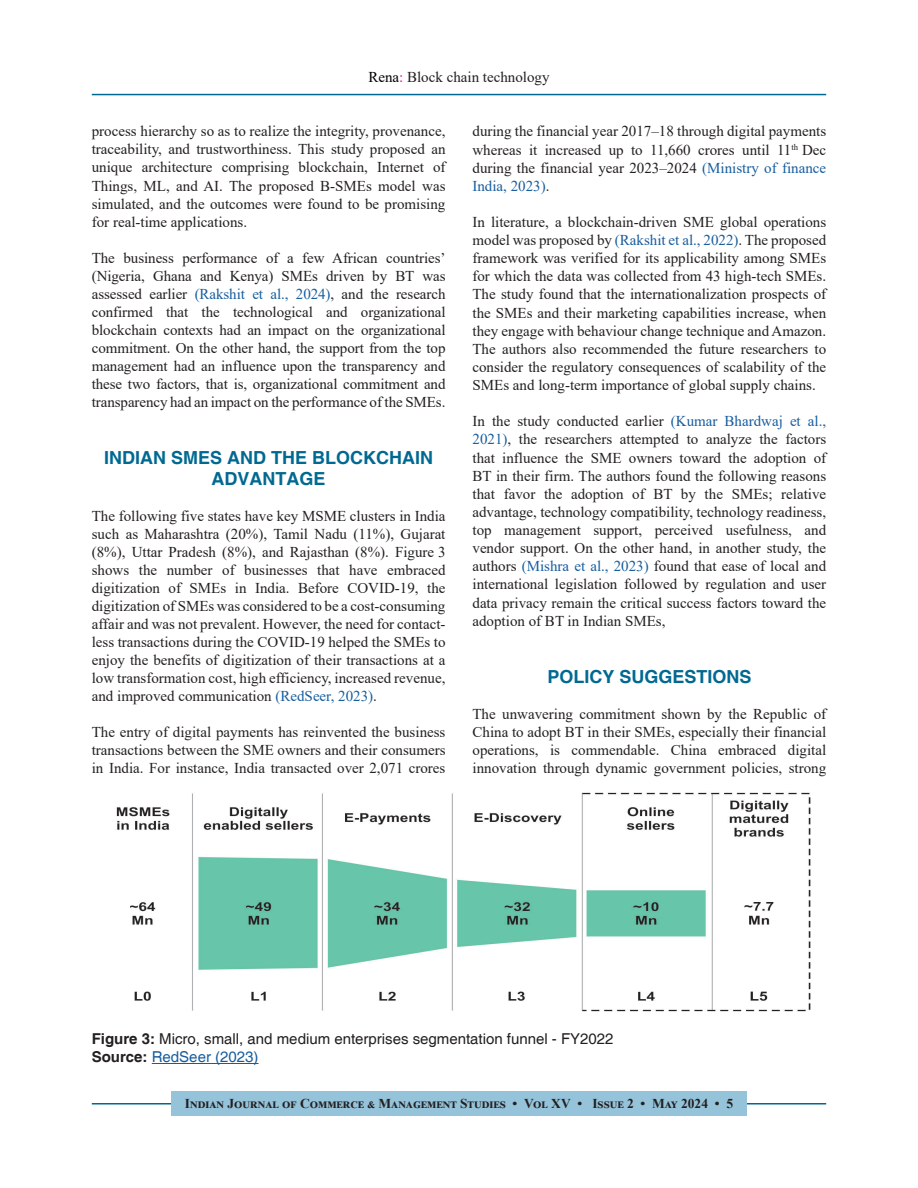
<style>
.page{position:relative;width:918px;height:1188px;background:#fff}
.page>*{position:absolute;margin:0;border:0;box-sizing:border-box;transform-origin:0 0}
.t1{font:700 18px/21px "Helvetica";color:#006991;text-align:center}
.TX{font:15px/18.1px "Times New Roman";color:#231f20;text-align:justify}
.FGC{font:15px "Helvetica";color:#231f20}
.FGC-2{font:15px "Helvetica";color:#175d9e}
.t2{font:700 13.5px "Times New Roman";letter-spacing:.005em;color:#231f20}
.s1{color:#000}
.s2{color:#ed028c}
.s3{color:#175d9e}
.s4{font-weight:700}
.s5{font-weight:700;color:#231f20}
</style>
<div class="page">
<hr style="left:92px;top:94px;width:734px;height:1px;background:#006991">
<hr style="left:92px;top:1103px;width:734px;height:2px;background:#006991">
<div style="left:171px;top:1092px;width:576px;height:24px;background:#94c3da"></div>
<img style="left:116px;top:792px;width:695px;height:220px">
<hr style="left:152px;top:1063px;width:107px;height:1px;background:#175d9e">
<p class="TX" style="left:368px;top:67px;width:183px"><span class="s1">Rena</span><span class="s2">:</span> Block chain technology</p>
<p class="TX" style="left:92px;top:122px;width:355px">process hierarchy so as to realize the integrity, provenance, traceability, and trustworthiness. This study proposed an unique architecture comprising blockchain, Internet of Things, ML, and AI. The proposed B-SMEs model was simulated, and the outcomes were found to be promising for real-time applications.</p>
<p class="TX" style="left:92px;top:248px;width:355px">The business performance of a few African countries’ (Nigeria, Ghana and Kenya) SMEs driven by BT was assessed earlier <span class="s3">(Rakshit et al., 2024)</span>, and the research confirmed that the technological and organizational blockchain contexts had an impact on the organizational commitment. On the other hand, the support from the top management had an influence upon the transparency and these two factors, that is, organizational commitment and transparency had an impact on the performance of the SMEs.</p>
<h1 class="t1" style="left:104px;top:448px;width:330px">INDIAN SMES AND THE BLOCKCHAIN<br>ADVANTAGE</h1>
<p class="TX" style="left:92px;top:506px;width:355px">The following five states have key MSME clusters in India such as Maharashtra (20%), Tamil Nadu (11%), Gujarat (8%), Uttar Pradesh (8%), and Rajasthan (8%). Figure 3 shows the number of businesses that have embraced digitization of SMEs in India. Before COVID-19, the digitization of SMEs was considered to be a cost-consuming affair and was not prevalent. However, the need for contact&shy;less transactions during the COVID-19 helped the SMEs to enjoy the benefits of digitization of their transactions at a low transformation cost, high efficiency, increased revenue, and improved communication <span class="s3">(RedSeer, 2023)</span>.</p>
<p class="TX" style="left:92px;top:723px;width:355px">The entry of digital payments has reinvented the business transactions between the SME owners and their consumers in India. For instance, India transacted over 2,071 crores</p>
<p class="TX" style="left:472px;top:122px;width:355px">during the financial year 2017–18 through digital payments whereas it increased up to 11,660 crores until 11<sup>th</sup> Dec during the financial year 2023–2024 <span class="s3">(Ministry of finance India, 2023)</span>.</p>
<p class="TX" style="left:472px;top:212px;width:355px">In literature, a blockchain-driven SME global operations model was proposed by <span class="s3">(Rakshit et al., 2022)</span>. The proposed framework was verified for its applicability among SMEs for which the data was collected from 43 high-tech SMEs.<br>The study found that the internationalization prospects of the SMEs and their marketing capabilities increase, when they engage with behaviour change technique and Amazon.<br>The authors also recommended the future researchers to consider the regulatory consequences of scalability of the SMEs and long-term importance of global supply chains.</p>
<p class="TX" style="left:472px;top:412px;width:355px">In the study conducted earlier <span class="s3">(Kumar Bhardwaj et al., 2021)</span>, the researchers attempted to analyze the factors that influence the SME owners toward the adoption of BT in their firm. The authors found the following reasons that favor the adoption of BT by the SMEs; relative advantage, technology compatibility, technology readiness, top management support, perceived usefulness, and vendor support. On the other hand, in another study, the authors <span class="s3">(Mishra et al., 2023)</span> found that ease of local and international legislation followed by regulation and user data privacy remain the critical success factors toward the adoption of BT in Indian SMEs,</p>
<h1 class="t1" style="left:547px;top:667px;width:206px">POLICY SUGGESTIONS</h1>
<p class="TX" style="left:472px;top:704px;width:355px">The unwavering commitment shown by the Republic of China to adopt BT in their SMEs, especially their financial operations, is commendable. China embraced digital innovation through dynamic government policies, strong</p>
<p class="FGC" style="left:92px;top:1030px;width:523px"><span class="s4">Figure 3:</span> Micro, small, and medium enterprises segmentation funnel - FY2022</p>
<p class="FGC-2" style="left:92px;top:1048px;width:168px"><span class="s5">Source:</span> RedSeer (2023)</p>
<p class="t2" style="left:185px;top:1094px;width:550px">Indian Journal of Commerce &amp; Management Studies • Vol XV • Issue 2 • May 2024 • 5</p>
</div>
